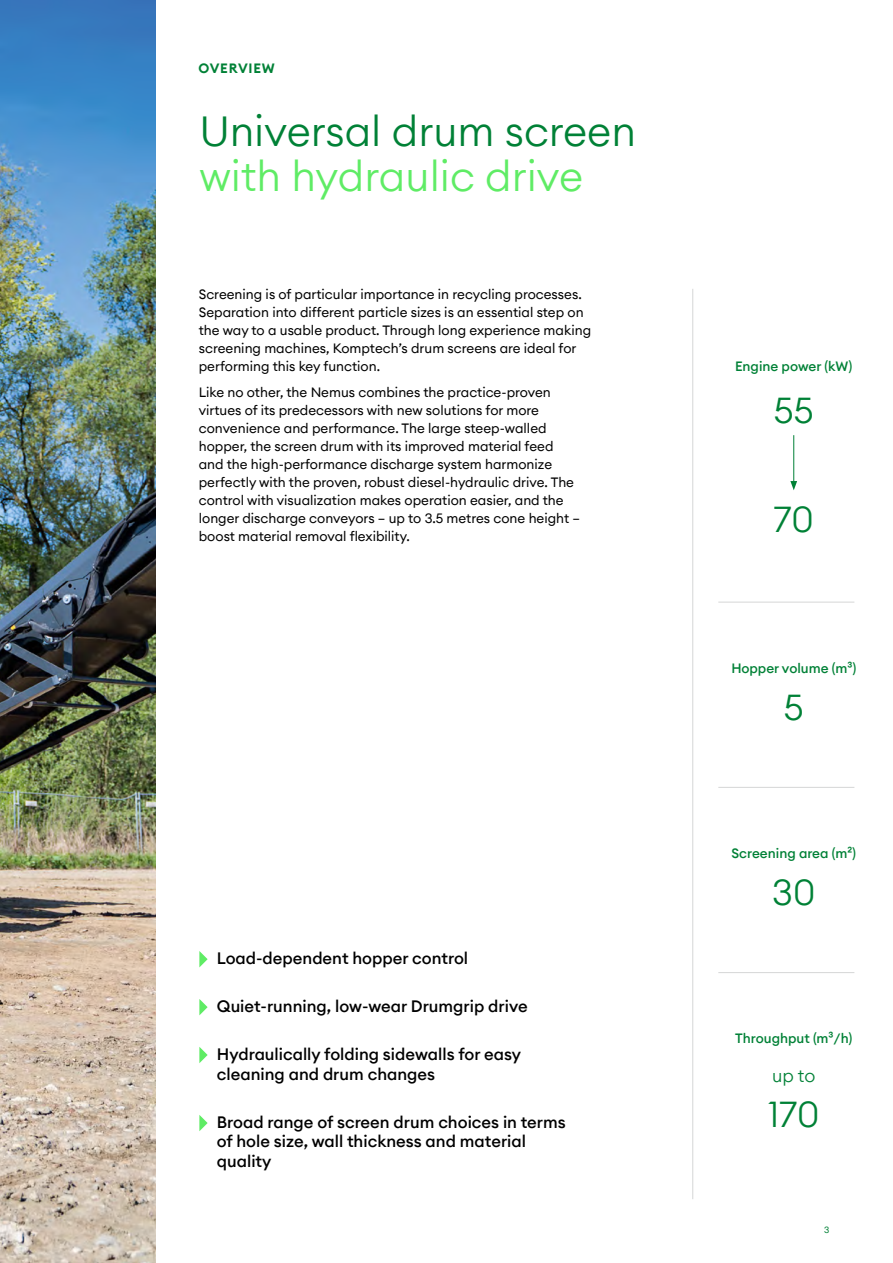
<style>
.page{position:relative;width:893px;height:1263px;background:#fff}
.page>*{position:absolute;margin:0;border:0;box-sizing:border-box;transform-origin:0 0}
.t1{font:300 42px "Euclid Circular A";color:#008136}
.t2{font:300 42px "Euclid Circular A";color:#5fec65}
.t3{font:300 36px "Euclid Circular A";color:#008136}
.t4{font:300 18px "Euclid Circular A";color:#008136}
.t5{font:500 16.5px/19.5px "Euclid Circular A";color:#000}
.t6{font:13.5px/18px "Euclid Circular A";color:#000}
.t7{font:500 13.5px "Euclid Circular A";color:#008136}
.t8{font:600 13.5px "Euclid Circular A";letter-spacing:.06em;color:#008136}
.t9{font:9px "Euclid Circular A";color:#008136}
</style>
<div class="page">
<img style="left:0;top:0;width:156px;height:1263px">
<svg style="left:199px;top:999px;width:9px;height:16px"></svg>
<svg style="left:199px;top:1047px;width:9px;height:16px"></svg>
<svg style="left:199px;top:951px;width:9px;height:16px"></svg>
<svg style="left:199px;top:1115px;width:9px;height:16px"></svg>
<hr style="left:718px;top:602px;width:136px;height:1px;background:#d5d6d6">
<hr style="left:718px;top:972px;width:136px;height:1px;background:#d5d6d6">
<hr style="left:692px;top:289px;width:1px;height:910px;background:#d5d6d6">
<hr style="left:718px;top:787px;width:136px;height:1px;background:#d5d6d6">
<hr style="left:793px;top:435px;width:1px;height:48px;background:#008136">
<svg style="left:790px;top:481px;width:7px;height:9px"></svg>
<p class="t8" style="left:198px;top:60px;width:78px">OVERVIEW</p>
<h1 class="t1" style="left:199px;top:104px;width:438px">Universal drum screen</h1>
<h1 class="t2" style="left:199px;top:149px;width:385px">with hydraulic drive</h1>
<p class="t6" style="left:199px;top:285px;width:394px">Screening is of particular importance in recycling processes.<br>Separation into different particle sizes is an essential step on the way to a usable product. Through long experience making screening machines, Komptech’s drum screens are ideal for performing this key function.</p>
<p class="t6" style="left:199px;top:383px;width:383px">Like no other, the Nemus combines the practice-proven virtues of its predecessors with new solutions for more convenience and performance. The large steep-walled hopper, the screen drum with its improved material feed and the high-performance discharge system harmonize perfectly with the proven, robust diesel-hydraulic drive. The control with visualization makes operation easier, and the longer discharge conveyors – up to 3.5 metres cone height – boost material removal flexibility.</p>
<p class="t5" style="left:217px;top:949px;width:253px">Load-dependent hopper control</p>
<p class="t5" style="left:217px;top:997px;width:312px">Quiet-running, low-wear Drumgrip drive</p>
<p class="t5" style="left:217px;top:1045px;width:306px">Hydraulically folding sidewalls for easy cleaning and drum changes</p>
<p class="t5" style="left:217px;top:1112px;width:350px">Broad range of screen drum choices in terms of hole size, wall thickness and material quality</p>
<p class="t7" style="left:735px;top:358px;width:119px">Engine power (kW)</p>
<h2 class="t3" style="left:774px;top:387px;width:41px">55</h2>
<h2 class="t3" style="left:774px;top:496px;width:42px">70</h2>
<p class="t7" style="left:731px;top:659px;width:126px">Hopper volume (m³)</p>
<h2 class="t3" style="left:784px;top:684px;width:21px">5</h2>
<p class="t7" style="left:731px;top:844px;width:126px">Screening area (m²)</p>
<h2 class="t3" style="left:772px;top:869px;width:45px">30</h2>
<p class="t7" style="left:735px;top:1030px;width:118px">Throughput (m³/h)</p>
<h3 class="t4" style="left:772px;top:1063px;width:45px">up to</h3>
<h2 class="t3" style="left:768px;top:1090px;width:53px">170</h2>
<p class="t9" style="left:824px;top:1224px;width:7px">3</p>
</div>
